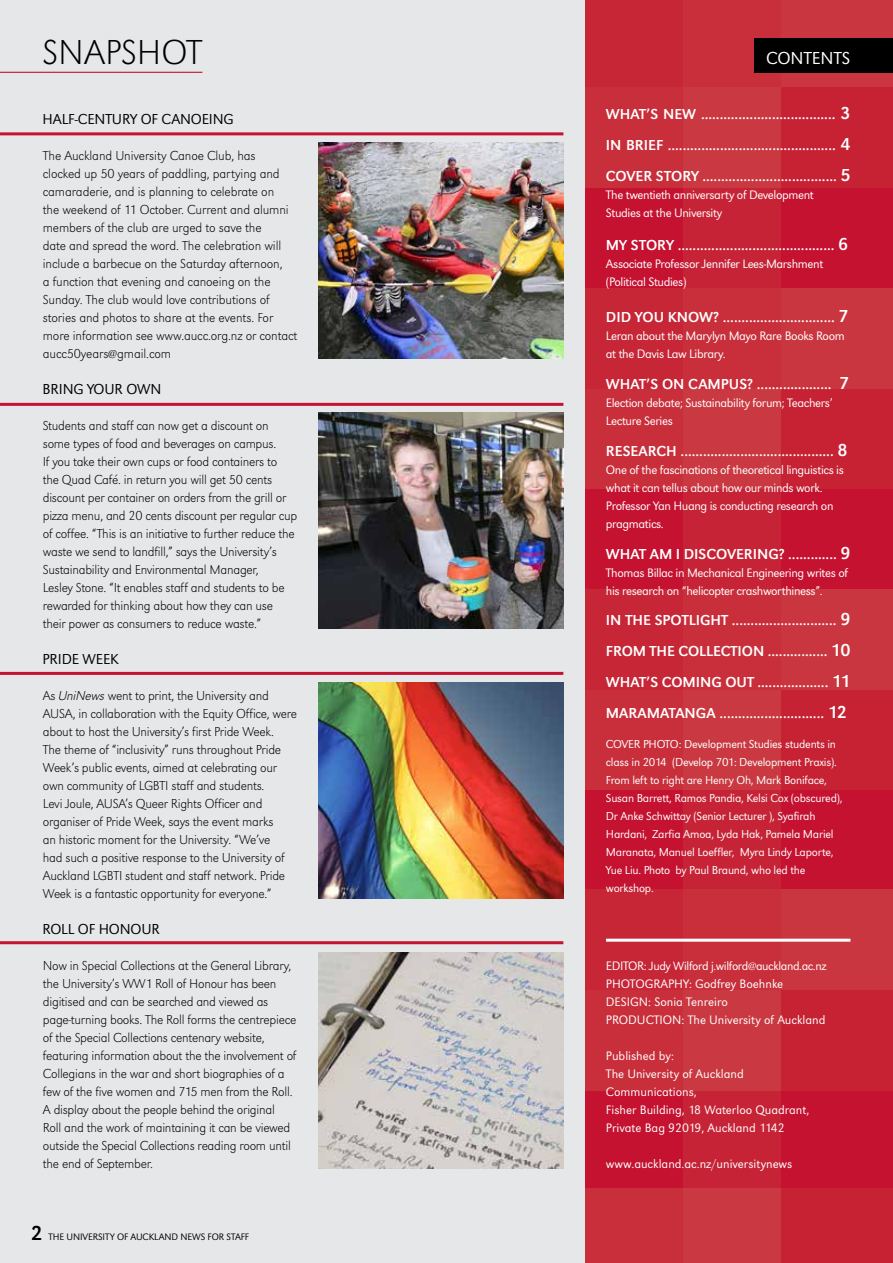
<style>
.page{position:relative;width:893px;height:1263px;background:#fff}
.page>*{position:absolute;margin:0;border:0;box-sizing:border-box;transform-origin:0 0}
.t1{font:36px "Grot Macron Extra Lt";color:#000}
.t2{font:300 18px "Grot Macron";color:#fff}
.t3{font:15px/30.8px "Grot Macron Reg";color:#fff;text-align:justify}
.t4{font:300 15px "Grot Macron";letter-spacing:-.01em;color:#000}
.t5{font:13.5px/18px "Grot Macron Extra Lt";letter-spacing:-.02em;color:#000}
.t6{font:300 12.75px/18px "Grot Macron";letter-spacing:-.03em;color:#fff}
.t7{font:300 12.75px/18px "Grot Macron";color:#fff}
.t8{font:300 12.45px "Grot Macron";letter-spacing:-.03em;color:#fff}
.t9{font:300 12px/18px "Grot Macron";letter-spacing:-.02em;color:#fff}
.t10{font:300 9.75px "Grot Macron";letter-spacing:-.01em;color:#000}
.s1{font-family:"Grot Macron Extra Lt Ita"}
.s2{font-family:"Grot Macron Reg";font-weight:400;font-size:21px}
.s3{font-size:18px}
.s4{font-size:12.75px}
</style>
<div class="page">
<div style="left:585px;top:188px;width:98px;height:100px;background:#c41230"></div>
<div style="left:585px;top:87px;width:98px;height:101px;background:#c82f3b"></div>
<div style="left:585px;top:0;width:98px;height:87px;background:#c62636"></div>
<div style="left:683px;top:188px;width:99px;height:100px;background:#c62436"></div>
<div style="left:683px;top:87px;width:99px;height:101px;background:#ca3941"></div>
<div style="left:683px;top:0;width:99px;height:87px;background:#c82f3b"></div>
<div style="left:782px;top:188px;width:111px;height:100px;background:#c41230"></div>
<div style="left:782px;top:87px;width:111px;height:101px;background:#c62234"></div>
<div style="left:782px;top:0;width:111px;height:87px;background:#ca363f"></div>
<div style="left:585px;top:488px;width:98px;height:101px;background:#c41230"></div>
<div style="left:585px;top:388px;width:98px;height:100px;background:#c82f3b"></div>
<div style="left:585px;top:288px;width:98px;height:100px;background:#c62636"></div>
<div style="left:683px;top:488px;width:99px;height:101px;background:#c62436"></div>
<div style="left:683px;top:388px;width:99px;height:100px;background:#ca3941"></div>
<div style="left:683px;top:288px;width:99px;height:100px;background:#c82f3b"></div>
<div style="left:782px;top:488px;width:111px;height:101px;background:#c41230"></div>
<div style="left:782px;top:388px;width:111px;height:100px;background:#c62234"></div>
<div style="left:782px;top:288px;width:111px;height:100px;background:#ca363f"></div>
<div style="left:585px;top:789px;width:98px;height:100px;background:#c41230"></div>
<div style="left:585px;top:689px;width:98px;height:100px;background:#c82f3b"></div>
<div style="left:585px;top:589px;width:98px;height:100px;background:#c62636"></div>
<div style="left:683px;top:789px;width:99px;height:100px;background:#c62436"></div>
<div style="left:683px;top:689px;width:99px;height:100px;background:#ca3941"></div>
<div style="left:683px;top:589px;width:99px;height:100px;background:#c82f3b"></div>
<div style="left:782px;top:789px;width:111px;height:100px;background:#c41230"></div>
<div style="left:782px;top:689px;width:111px;height:100px;background:#c62234"></div>
<div style="left:782px;top:589px;width:111px;height:100px;background:#ca363f"></div>
<div style="left:585px;top:1090px;width:98px;height:100px;background:#c41230"></div>
<div style="left:585px;top:990px;width:98px;height:100px;background:#c82f3b"></div>
<div style="left:585px;top:1188px;width:98px;height:75px;background:#c82f3b"></div>
<div style="left:585px;top:890px;width:98px;height:100px;background:#c62636"></div>
<div style="left:683px;top:1090px;width:99px;height:100px;background:#c62436"></div>
<div style="left:683px;top:990px;width:99px;height:100px;background:#ca3941"></div>
<div style="left:683px;top:1188px;width:99px;height:75px;background:#ca3941"></div>
<div style="left:683px;top:890px;width:99px;height:100px;background:#c82f3b"></div>
<div style="left:782px;top:1090px;width:111px;height:100px;background:#c41230"></div>
<div style="left:782px;top:990px;width:111px;height:100px;background:#c62234"></div>
<div style="left:782px;top:1188px;width:111px;height:75px;background:#c62234"></div>
<div style="left:782px;top:890px;width:111px;height:100px;background:#ca363f"></div>
<div style="left:0;top:0;width:585px;height:1263px;background:#e6e7e8"></div>
<div style="left:755px;top:39px;width:138px;height:34px;background:#000"></div>
<img style="left:319px;top:412px;width:244px;height:216px">
<img style="left:319px;top:142px;width:244px;height:216px">
<img style="left:319px;top:682px;width:244px;height:216px">
<img style="left:319px;top:952px;width:244px;height:216px">
<hr style="left:0;top:72px;width:202px;height:1px;background:#c41230">
<hr style="left:0;top:403px;width:563px;height:3px;background:#c41230">
<hr style="left:0;top:132px;width:563px;height:3px;background:#c41230">
<hr style="left:0;top:672px;width:563px;height:3px;background:#c41230">
<hr style="left:0;top:941px;width:563px;height:3px;background:#c41230">
<hr style="left:606px;top:939px;width:244px;height:3px;background:#fff">
<h1 class="t1" style="left:43px;top:31px;width:37px">Snapshot</h1>
<p class="t4" style="left:43px;top:111px;width:45px">Half-centu</p>
<p class="t4" style="left:122px;top:111px;width:50px">ryof canoeing</p>
<p class="t5" style="left:43px;top:147px;width:256px">The Auckland University Canoe Club, has<br>clocked up 50 years of paddling, partying and camaraderie, and is planning to celebrate on<br>the weekend of 11 October. Current and alumni members of the club are urged to save the<br>date and spread the word. The celebration will include a barbecue on the Saturday afternoon,<br>a function that evening and canoeing on the Sunday. The club would love contributions of stories and photos to share at the events. For more information see www.aucc.org.nz or contact aucc50years@gmail.com</p>
<p class="t4" style="left:43px;top:381px;width:25px">Bring</p>
<p class="t4" style="left:87px;top:381px;width:52px">you r own</p>
<p class="t5" style="left:43px;top:417px;width:256px">Students and staff can now get a discount on some types of food and beverages on campus.<br>If you take their own cups or food containers to<br>the Quad Café. in return you will get 50 cents discount per container on orders from the grill or pizza menu, and 20 cents discount per regular cup of coffee. “This is an initiative to further reduce the waste we send to landfill,” says the University’s Sustainability and Environmental Manager,<br>Lesley Stone. “It enables staff and students to be rewarded for thinking about how they can use their power as consumers to reduce waste.”</p>
<p class="t4" style="left:43px;top:651px;width:76px">PRIDE WEEk</p>
<p class="t5" style="left:43px;top:687px;width:256px">As <span class="s1">UniNews</span> went to print, the University and AUSA, in collaboration with the Equity Office, were about to host the University’s first Pride Week.<br>The theme of “inclusivity” runs throughout Pride Week’s public events, aimed at celebrating our own community of LGBTI staff and students.<br>Levi Joule, AUSA’s Queer Rights Officer and organiser of Pride Week, says the event marks<br>an historic moment for the University. “We’ve<br>had such a positive response to the University of Auckland LGBTI student and staff network. Pride Week is a fantastic opportunity for everyone.”</p>
<p class="t4" style="left:43px;top:921px;width:9px">Roll</p>
<p class="t4" style="left:78px;top:921px;width:32px">of honou</p>
<p class="t4" style="left:151px;top:921px;width:10px">r</p>
<p class="t5" style="left:43px;top:957px;width:255px">Now in Special Collections at the General Library, the University’s WW1 Roll of Honour has been digitised and can be searched and viewed as page-turning books. The Roll forms the centrepiece of the Special Collections centenary website, featuring information about the the involvement of Collegians in the war and short biographies of a few of the five women and 715 men from the Roll.<br>A display about the people behind the original Roll and the work of maintaining it can be viewed outside the Special Collections reading room until the end of September.</p>
<p class="t10" style="left:31px;top:1232px;width:49px"><span class="s2">2</span> The Unive</p>
<p class="t10" style="left:93px;top:1232px;width:11px">rsity</p>
<p class="t10" style="left:117px;top:1232px;width:26px">of Auckland</p>
<p class="t10" style="left:180px;top:1232px;width:14px">News</p>
<p class="t10" style="left:208px;top:1232px;width:30px">fo r Staff</p>
<h2 class="t2" style="left:766px;top:47px;width:23px">Contents</h2>
<p class="t3" style="left:606px;top:99px;width:246px">WHAT’S NEW .................................... <span class="s3">3<br></span>IN BRI EF ............................................. <span class="s3">4<br></span>COVER STORY .................................... <span class="s3">5</span></p>
<p class="t6" style="left:606px;top:186px;width:209px">The twentieth anniversarty of Development<br>Studies at the University</p>
<p class="t3" style="left:606px;top:230px;width:244px">MY STORY .......................................... <span class="s3">6</span></p>
<p class="t6" style="left:606px;top:255px;width:219px">Associate Professor Jennifer Lees-Marshment (Political Studies)</p>
<p class="t3" style="left:606px;top:302px;width:244px">DID YOU KNOW? .............................. <span class="s3">7</span></p>
<p class="t6" style="left:606px;top:327px;width:240px">Leran about the Marylyn Mayo Rare Books Room at the Davis Law Library.</p>
<p class="t3" style="left:606px;top:369px;width:245px">WHAT’S ON CAM PUS? .................... <span class="s3">7</span></p>
<p class="t6" style="left:606px;top:394px;width:228px">Election debate; Sustainability forum; Teachers’<br>Lecture Series</p>
<p class="t3" style="left:606px;top:436px;width:243px">RESEARCH ......................................... <span class="s3">8</span></p>
<p class="t6" style="left:606px;top:461px;width:240px">One of the fascinations of theoretical linguistics is what it can tellus about how our minds work.<br>Professor Yan Huang is conducting research on pragmatics.</p>
<p class="t3" style="left:606px;top:538px;width:246px">WHAT AM I DISCOVERING? ............. <span class="s3">9</span></p>
<p class="t6" style="left:606px;top:564px;width:244px">Thomas Billac in Mechanical Engineering writes of his research on “helicopter crashworthiness”.</p>
<p class="t3" style="left:606px;top:605px;width:246px">IN THE SPOTLIGHT ............................ <span class="s3">9<br></span>FROM THE COLLECTION ................ <span class="s3">10<br></span>WHAT’S COMING OUT</p>
<p class="t3" style="left:606px;top:667px;width:246px;text-align:right">................... <span class="s3">11<br></span>MARAMATANGA ............................ <span class="s3">12</span></p>
<p class="t9" style="left:606px;top:736px;width:238px">COVER PHOTO: Development Studies students in class in 2014 (Develop 701: Development Praxis).<br>From left to right are Henry Oh, Mark Boniface, Susan Barrett, Ramos Pandia, Kelsi Cox (obscured), Dr Anke Schwittay (Senior Lecturer ), Syafirah Hardani, Zarfia Amoa, Lyda Hak, Pamela Mariel Maranata, Manuel Loeffler, Myra Lindy Laporte, Yue Liu. Photo by Paul Braund, who led the workshop.</p>
<p class="t8" style="left:606px;top:959px;width:222px"><span class="s4">EDITOR:</span> Judy Wilford j.wilford@auckland.ac.nz</p>
<p class="t7" style="left:606px;top:975px;width:221px">PHOTOGRAPHY: Godfrey Boehnke<br>DESIGN: Sonia Tenreiro<br>PRODUCTION: The University of Auckland</p>
<p class="t7" style="left:606px;top:1047px;width:205px">Published by:<br>The University of Auckland<br>Communications,<br>Fisher Building, 18 Waterloo Quadrant,<br>Private Bag 92019, Auckland 1142</p>
<p class="t7" style="left:606px;top:1155px;width:188px">www.auckland.ac.nz/universitynews</p>
</div>
